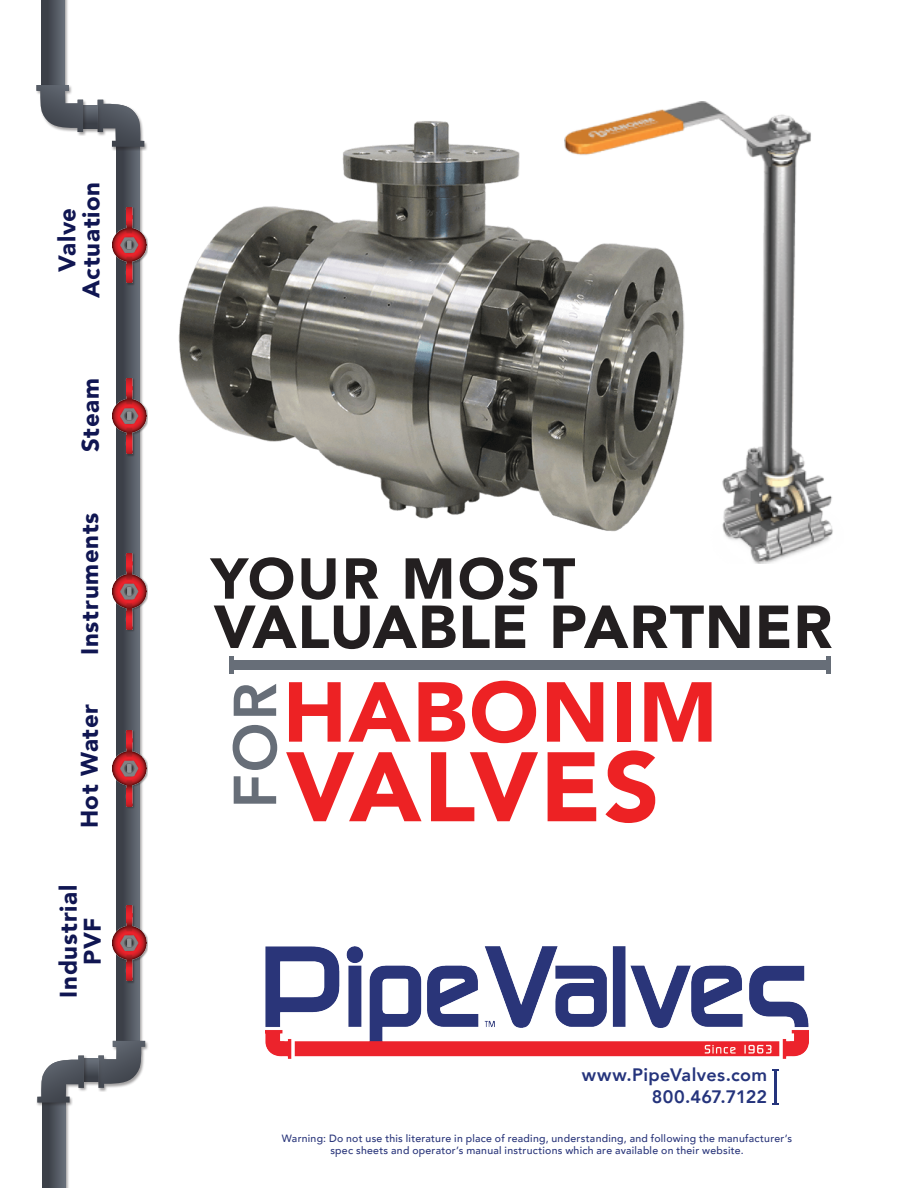
<style>
.page{position:relative;width:918px;height:1188px;background:#fff}
.page>*{position:absolute;margin:0;border:0;box-sizing:border-box;transform-origin:0 0}
.t1{font:900 97.5px "Avenir";letter-spacing:.02em;color:#ed2224}
.t2{font:900 84px "Avenir";letter-spacing:.025em;color:#ed2224}
.t3{font:900 60px "Avenir";letter-spacing:.01em;color:#231f20}
.t4{font:800 60px "Avenir";color:#676e78}
.t5{font:900 57px "Avenir";letter-spacing:.04em;color:#231f20}
.t6{font:900 24px/24px "Avenir";letter-spacing:.03em;color:#101652;text-align:center}
.t7{font:800 18px "Avenir";letter-spacing:.02em;color:#25347c}
.t8{font:800 18px "Avenir";color:#25347c}
.t9{font:500 10.5px/12px "Avenir";letter-spacing:.025em;color:#29357a;text-align:center}
</style>
<div class="page">
<div style="left:116px;top:146px;width:28px;height:899px;background:#231f20;opacity:.42"></div>
<div style="left:117px;top:147px;width:23px;height:894px;background:#3c4048"></div>
<svg style="left:126px;top:151px;width:14px;height:889px;background:#575d66"></svg>
<div style="left:97px;top:99px;width:51px;height:52px;background:#231f20;opacity:.42"></div>
<div style="left:113px;top:207px;width:35px;height:78px;background:#231f20;opacity:.44"></div>
<img style="left:112px;top:207px;width:34px;height:76px">
<div style="left:41px;top:0;width:28px;height:90px;background:#231f20;opacity:.42"></div>
<div style="left:41px;top:0;width:24px;height:85px;background:#3c4048"></div>
<div style="left:82px;top:105px;width:20px;height:28px;background:#231f20;opacity:.42"></div>
<div style="left:83px;top:106px;width:15px;height:23px;background:#3c4048"></div>
<svg style="left:51px;top:0;width:14px;height:85px"></svg>
<svg style="left:87px;top:106px;width:11px;height:15px"></svg>
<svg style="left:98px;top:100px;width:46px;height:47px"></svg>
<div style="left:36px;top:85px;width:51px;height:51px;background:#231f20;opacity:.42"></div>
<svg style="left:36px;top:85px;width:47px;height:47px"></svg>
<div style="left:98px;top:1040px;width:51px;height:52px;background:#231f20;opacity:.42"></div>
<div style="left:41px;top:1102px;width:28px;height:86px;background:#231f20;opacity:.42"></div>
<div style="left:42px;top:1103px;width:23px;height:85px;background:#3c4048"></div>
<div style="left:83px;top:1058px;width:20px;height:28px;background:#231f20;opacity:.42"></div>
<div style="left:84px;top:1059px;width:14px;height:23px;background:#3c4048"></div>
<svg style="left:52px;top:1107px;width:13px;height:81px"></svg>
<svg style="left:88px;top:1059px;width:10px;height:14px"></svg>
<svg style="left:98px;top:1041px;width:47px;height:47px"></svg>
<div style="left:36px;top:1055px;width:52px;height:52px;background:#231f20;opacity:.42"></div>
<svg style="left:37px;top:1056px;width:47px;height:47px"></svg>
<div style="left:112px;top:378px;width:36px;height:78px;background:#231f20;opacity:.44"></div>
<img style="left:112px;top:378px;width:34px;height:76px">
<div style="left:112px;top:553px;width:36px;height:78px;background:#231f20;opacity:.44"></div>
<img style="left:112px;top:553px;width:34px;height:76px">
<div style="left:113px;top:730px;width:35px;height:79px;background:#231f20;opacity:.44"></div>
<img style="left:112px;top:730px;width:34px;height:76px">
<div style="left:113px;top:905px;width:35px;height:78px;background:#231f20;opacity:.44"></div>
<img style="left:112px;top:905px;width:34px;height:76px">
<img style="left:265px;top:946px;width:544px;height:113px">
<hr style="left:774px;top:1069px;width:3px;height:35px;background:#25347c">
<div style="left:232px;top:660px;width:594px;height:9px;background:#676e78"></div>
<div style="left:229px;top:656px;width:5px;height:18px;background:#676e78"></div>
<div style="left:826px;top:656px;width:5px;height:17px;background:#676e78"></div>
<img style="left:179px;top:121px;width:385px;height:398px">
<img style="left:564px;top:102px;width:269px;height:462px">
<p class="t6" style="left:54px;top:298px;width:118px;rotate:-90deg">Valve<br>Actuation</p>
<p class="t6" style="left:78px;top:452px;width:75px;rotate:-90deg">Steam</p>
<p class="t6" style="left:77px;top:655px;width:144px;rotate:-90deg">Instruments</p>
<p class="t6" style="left:77px;top:828px;width:126px;rotate:-90deg">Hot Water</p>
<p class="t6" style="left:56px;top:998px;width:114px;rotate:-90deg">Industrial<br>PVF</p>
<p class="t5" style="left:211px;top:530px;width:366px">YOUR MOST</p>
<p class="t3" style="left:214px;top:576px;width:620px">VALUABLE PARTNER</p>
<p class="t4" style="left:209px;top:808px;width:127px;rotate:-90deg">FOR</p>
<p class="t2" style="left:283px;top:640px;width:436px">HABONIM</p>
<p class="t1" style="left:286px;top:704px;width:375px">VALVES</p>
<p class="t7" style="left:582px;top:1061px;width:187px">www.PipeValves.com</p>
<p class="t8" style="left:652px;top:1083px;width:117px">800.467.7122</p>
<p class="t9" style="left:282px;top:1132px;width:512px">Warning: Do not use this literature in place of reading, understanding, and following the manufacturer’s spec sheets and operator’s manual instructions which are available on their website.</p>
</div>
